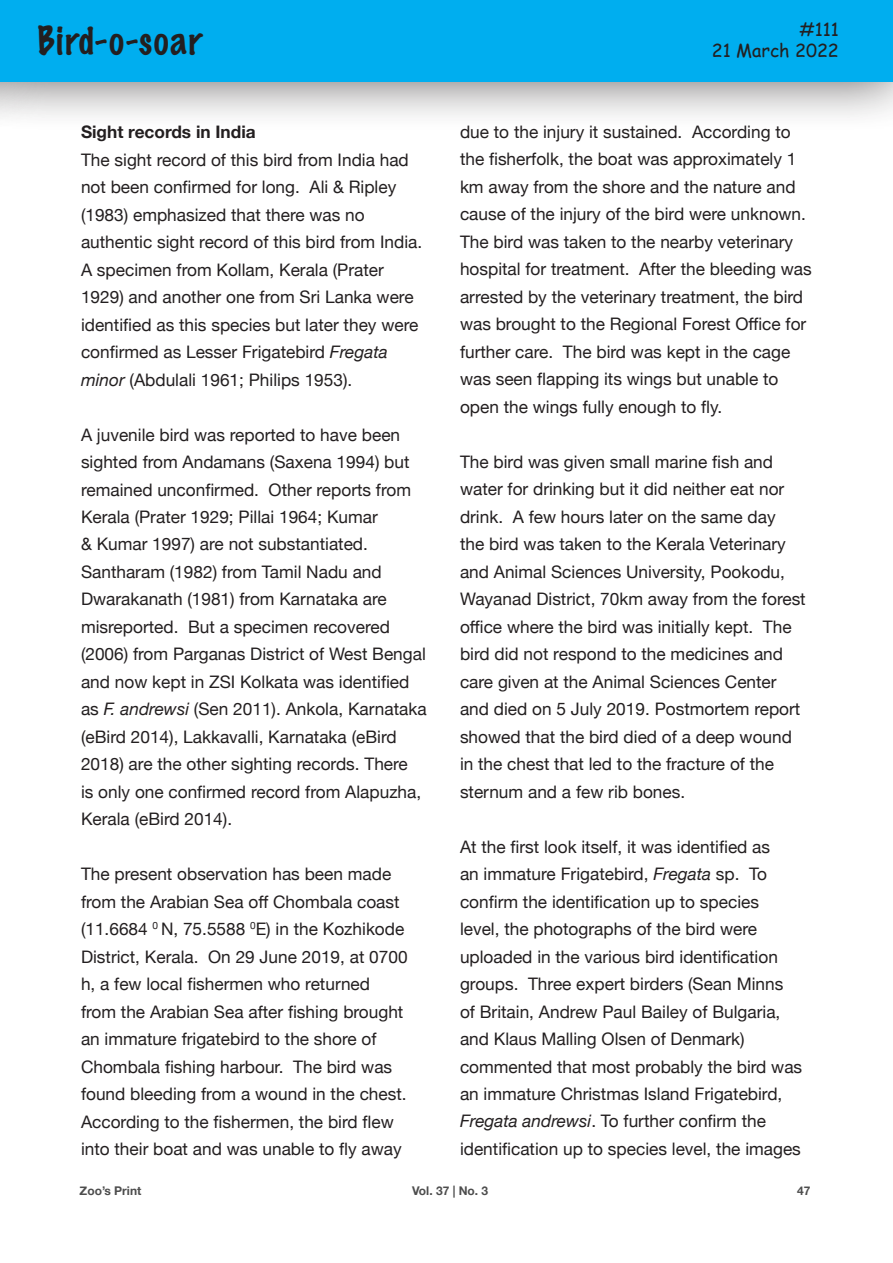
<style>
.page{position:relative;width:893px;height:1263px;background:#fff}
.page>*{position:absolute;margin:0;border:0;box-sizing:border-box;transform-origin:0 0}
.t1{font:100 36px "Marker Felt";letter-spacing:.045em;color:#231f20}
.t2{font:18px "Comic Sans MS";color:#231f20}
.t3{font:17.25px/27.5px "Helvetica Neue";color:#231f20}
.t4{font:700 17.25px "Helvetica Neue";color:#231f20}
.t5{font:700 12px "Helvetica Neue";color:#4d4d4d}
.s1{font-style:italic}
</style>
<div class="page">
<div style="left:0;top:0;width:893px;height:132px;background:#231f20;opacity:.75"></div>
<div style="left:0;top:0;width:893px;height:81px;background:#00aeef"></div>
<h1 class="t1" style="left:38px;top:12px;width:166px">Bird-o-soar</h1>
<p class="t4" style="left:81px;top:119px;width:176px">Sight records in India</p>
<p class="t3" style="left:81px;top:147px;width:343px">The sight record of this bird from India had not been confirmed for long. Ali &amp; Ripley (1983) emphasized that there was no authentic sight record of this bird from India.<br>A specimen from Kollam, Kerala (Prater 1929) and another one from Sri Lanka were identified as this species but later they were confirmed as Lesser Frigatebird <span class="s1">Fregata minor</span> (Abdulali 1961; Philips 1953).</p>
<p class="t3" style="left:81px;top:422px;width:347px">A juvenile bird was reported to have been sighted from Andamans (Saxena 1994) but remained unconfirmed. Other reports from Kerala (Prater 1929; Pillai 1964; Kumar<br>&amp; Kumar 1997) are not substantiated.<br>Santharam (1982) from Tamil Nadu and Dwarakanath (1981) from Karnataka are misreported. But a specimen recovered (2006) from Parganas District of West Bengal and now kept in ZSI Kolkata was identified as <span class="s1">F. andrewsi</span> (Sen 2011). Ankola, Karnataka (eBird 2014), Lakkavalli, Karnataka (eBird 2018) are the other sighting records. There<br>is only one confirmed record from Alapuzha, Kerala (eBird 2014).</p>
<p class="t3" style="left:81px;top:861px;width:328px">The present observation has been made from the Arabian Sea off Chombala coast (11.6684 <sup>0</sup> N, 75.5588 <sup>0</sup>E) in the Kozhikode District, Kerala. On 29 June 2019, at 0700 h, a few local fishermen who returned from the Arabian Sea after fishing brought an immature frigatebird to the shore of Chombala fishing harbour. The bird was found bleeding from a wound in the chest.<br>According to the fishermen, the bird flew into their boat and was unable to fly away</p>
<p class="t2" style="left:799px;top:16px;width:41px">#111</p>
<p class="t2" style="left:712px;top:37px;width:129px">21 March 2022</p>
<p class="t3" style="left:460px;top:119px;width:353px">due to the injury it sustained. According to the fisherfolk, the boat was approximately 1 km away from the shore and the nature and cause of the injury of the bird were unknown.<br>The bird was taken to the nearby veterinary hospital for treatment. After the bleeding was arrested by the veterinary treatment, the bird was brought to the Regional Forest Office for further care. The bird was kept in the cage was seen flapping its wings but unable to open the wings fully enough to fly.</p>
<p class="t3" style="left:460px;top:449px;width:347px">The bird was given small marine fish and water for drinking but it did neither eat nor drink. A few hours later on the same day<br>the bird was taken to the Kerala Veterinary and Animal Sciences University, Pookodu, Wayanad District, 70km away from the forest office where the bird was initially kept. The bird did not respond to the medicines and care given at the Animal Sciences Center and died on 5 July 2019. Postmortem report showed that the bird died of a deep wound in the chest that led to the fracture of the sternum and a few rib bones.</p>
<p class="t3" style="left:460px;top:834px;width:344px">At the first look itself, it was identified as<br>an immature Frigatebird, <span class="s1">Fregata</span> sp. To confirm the identification up to species level, the photographs of the bird were uploaded in the various bird identification groups. Three expert birders (Sean Minns of Britain, Andrew Paul Bailey of Bulgaria, and Klaus Malling Olsen of Denmark) commented that most probably the bird was an immature Christmas Island Frigatebird, <span class="s1">Fregata andrewsi</span>. To further confirm the identification up to species level, the images</p>
<p class="t5" style="left:80px;top:1181px;width:63px">Zoo’s Print</p>
<p class="t5" style="left:412px;top:1181px;width:78px">Vol. 37 | No. 3</p>
<p class="t5" style="left:797px;top:1181px;width:15px">47</p>
</div>
